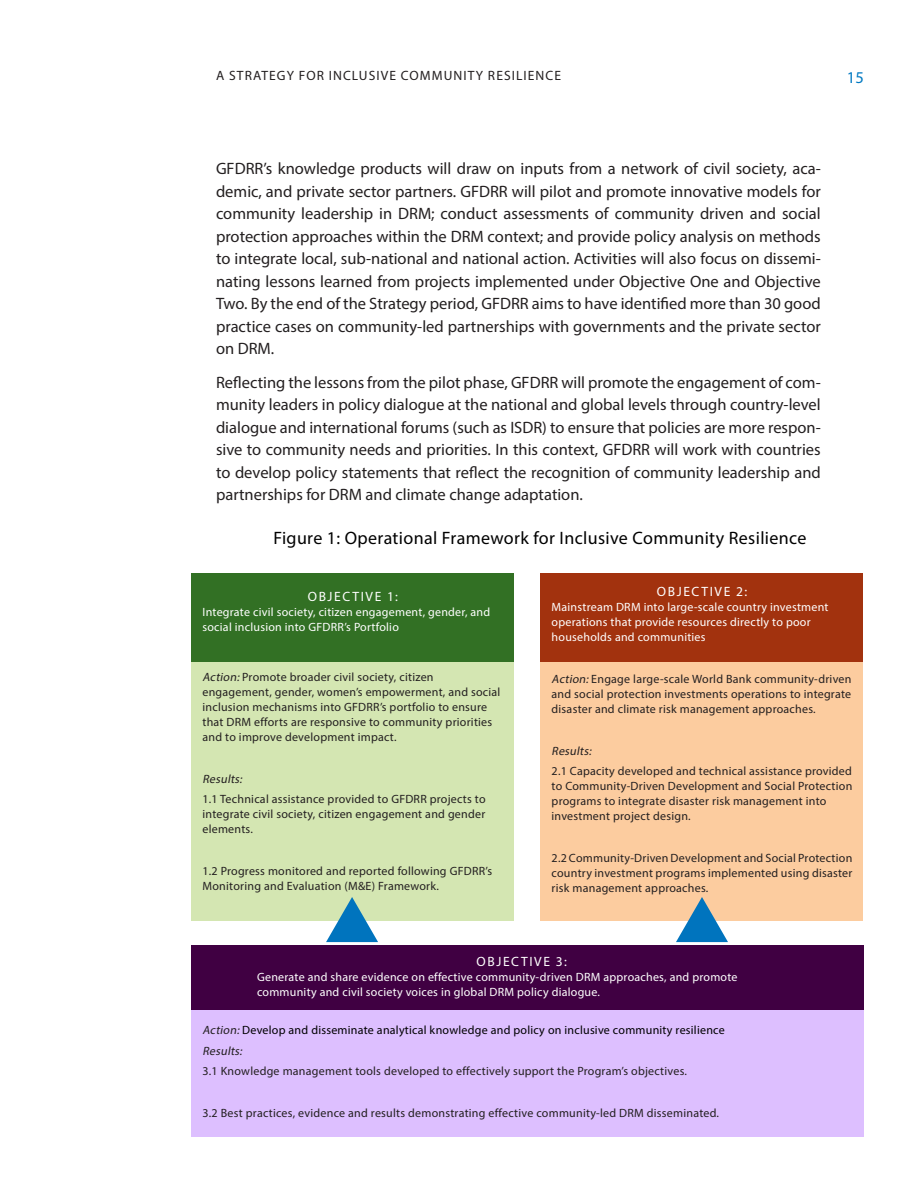
<style>
.page{position:relative;width:918px;height:1188px;background:#fff}
.page>*{position:absolute;margin:0;border:0;box-sizing:border-box;transform-origin:0 0}
.Graphics_Title{font:18px "Myriad Pro";letter-spacing:.02em;color:#000}
.Bullet_Primary{font:16.5px/22.5px "Myriad Pro";color:#231f20;text-align:justify}
.t1{font:16.5px "Myriad Pro";color:#0079c2}
.t2{font:13.5px "Myriad Pro";letter-spacing:.08em;color:#231f20}
.Header_Title{font:13.5px "Myriad Pro";letter-spacing:.12em;color:#fff}
.Graphics_Text{font:12px/15px "Myriad Pro";letter-spacing:.02em;color:#231f20}
.Graphics_Text-2{font:12px/15px "Myriad Pro";letter-spacing:.02em;color:#fff}
.Graphics_Text-3{font:12px "Myriad Pro";letter-spacing:.02em;color:#000}
.Graphics_Text-4{font:italic 12px "Myriad Pro";color:#231f20}
.s1{font-style:italic}
.s2{font-style:italic;color:#231f20}
</style>
<div class="page">
<div style="left:191px;top:574px;width:322px;height:90px;background:#327024"></div>
<div style="left:541px;top:574px;width:322px;height:90px;background:#a2320e"></div>
<div style="left:191px;top:946px;width:672px;height:67px;background:#400042"></div>
<div style="left:191px;top:663px;width:322px;height:258px;background:#d4e6b2"></div>
<div style="left:541px;top:663px;width:322px;height:258px;background:#fccc9f"></div>
<div style="left:191px;top:1010px;width:672px;height:126px;background:#ddbfff"></div>
<svg style="left:326px;top:897px;width:52px;height:45px"></svg>
<svg style="left:676px;top:897px;width:52px;height:45px"></svg>
<p class="t2" style="left:216px;top:67px;width:346px">A STRATEGY FOR INCLUSIVE COMMUNITY RESILIENCE</p>
<p class="t1" style="left:847px;top:67px;width:19px">15</p>
<p class="Bullet_Primary" style="left:216px;top:157px;width:606px">GFDRR’s knowledge products will draw on inputs from a network of civil society, aca&shy;demic, and private sector partners. GFDRR will pilot and promote innovative models for community leadership in DRM; conduct assessments of community driven and social protection approaches within the DRM context; and provide policy analysis on methods to integrate local, sub-national and national action. Activities will also focus on dissemi&shy;nating lessons learned from projects implemented under Objective One and Objective Two. By the end of the Strategy period, GFDRR aims to have identified more than 30 good practice cases on community-led partnerships with governments and the private sector on DRM.</p>
<p class="Bullet_Primary" style="left:216px;top:371px;width:606px">Reflecting the lessons from the pilot phase, GFDRR will promote the engagement of com&shy;munity leaders in policy dialogue at the national and global levels through country-level dialogue and international forums (such as ISDR) to ensure that policies are more respon&shy;sive to community needs and priorities. In this context, GFDRR will work with countries to develop policy statements that reflect the recognition of community leadership and partnerships for DRM and climate change adaptation.</p>
<p class="Graphics_Title" style="left:273px;top:527px;width:535px">Figure 1: Operational Framework for Inclusive Community Resilience</p>
<p class="Header_Title" style="left:308px;top:588px;width:92px">OBJECTIVE 1:</p>
<p class="Graphics_Text-2" style="left:202px;top:604px;width:289px">Integrate civil society, citizen engagement, gender, and social inclusion into GFDRR’s Portfolio</p>
<p class="Graphics_Text" style="left:202px;top:670px;width:299px"><span class="s1">Action:</span>Promote broader civil society, citizen engagement, gender, women’s empowerment, and social inclusion mechanisms into GFDRR’s portfolio to ensure that DRM efforts are responsive to community priorities and to improve development impact.</p>
<p class="Graphics_Text-4" style="left:202px;top:771px;width:44px">Results:</p>
<p class="Graphics_Text" style="left:202px;top:792px;width:285px;text-align:justify">1.1 Technical assistance provided to GFDRR projects to integrate civil society, citizen engagement and gender elements.</p>
<p class="Graphics_Text" style="left:202px;top:863px;width:291px">1.2 Progress monitored and reported following GFDRR’s<br>Monitoring and Evaluation (M&amp;E) Framework.</p>
<p class="Header_Title" style="left:657px;top:583px;width:92px">OBJECTIVE 2:</p>
<p class="Graphics_Text-2" style="left:552px;top:599px;width:278px">Mainstream DRM into large-scale country investment operations that provide resources directly to poor households and communities</p>
<p class="Graphics_Text" style="left:552px;top:672px;width:301px;text-align:justify"><span class="s1">Action:</span>Engage large-scale World Bank community-driven and social protection investments operations to integrate disaster and climate risk management approaches.</p>
<p class="Graphics_Text-4" style="left:552px;top:743px;width:44px">Results:</p>
<p class="Graphics_Text" style="left:552px;top:764px;width:302px">2.1 Capacity developed and technical assistance provided to Community-Driven Development and Social Protection programs to integrate disaster risk management into investment project design.</p>
<p class="Graphics_Text" style="left:552px;top:850px;width:302px;text-align:justify">2.2 Community-Driven Development and Social Protection country investment programs implemented using disaster risk management approaches.</p>
<p class="Header_Title" style="left:477px;top:953px;width:92px">OBJECTIVE 3:</p>
<p class="Graphics_Text-2" style="left:257px;top:969px;width:482px">Generate and share evidence on effective community-driven DRM approaches, and promote community and civil society voices in global DRM policy dialogue.</p>
<p class="Graphics_Text-3" style="left:202px;top:1023px;width:524px"><span class="s2">Action:</span>Develop and disseminate analytical knowledge and policy on inclusive community resilience</p>
<p class="Graphics_Text-4" style="left:202px;top:1043px;width:44px">Results:</p>
<p class="Graphics_Text" style="left:202px;top:1064px;width:486px">3.1 Knowledge management tools developed to effectively support the Program’s objectives.</p>
<p class="Graphics_Text" style="left:202px;top:1105px;width:518px">3.2 Best practices, evidence and results demonstrating effective community-led DRM disseminated.</p>
</div>
